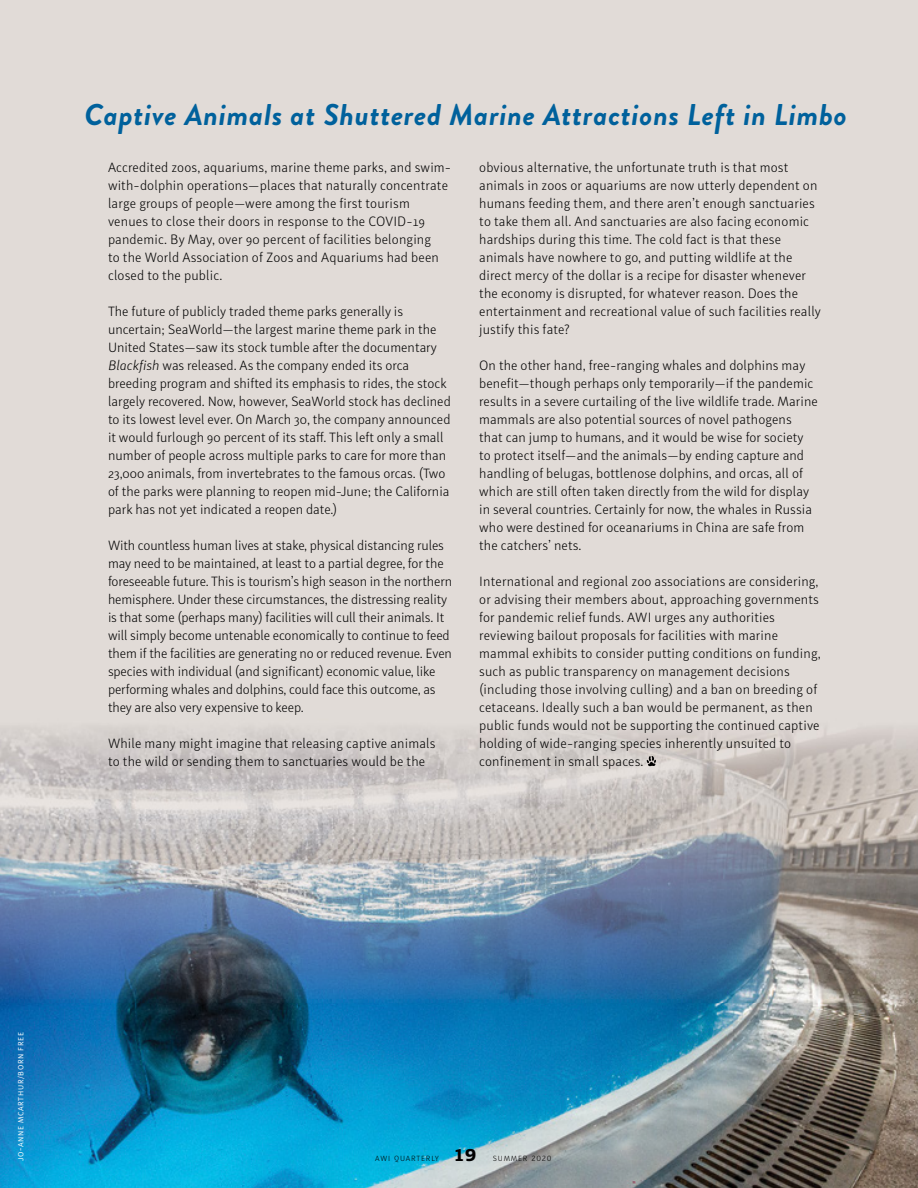
<style>
.page{position:relative;width:918px;height:1188px;background:#fff}
.page>*{position:absolute;margin:0;border:0;box-sizing:border-box;transform-origin:0 0}
.t1{font:italic 700 30px "Brandon Grotesque";letter-spacing:.025em;color:#00619c}
.t2{font:300 13.5px/18px "Submariner";letter-spacing:.005em;color:#000}
.t3{font:7.5px "Submariner";letter-spacing:.085em;color:#fff}
.t4{font:300 7.5px "Submariner";letter-spacing:.11em;color:#000}
.s1{font-style:italic}
.s2{font-family:"Cabrito Ext Ex B";font-weight:400;font-size:16.5px}
</style>
<div class="page">
<div style="left:0;top:0;width:918px;height:1002px;background:#e1dbd7"></div>
<img style="left:0;top:728px;width:918px;height:460px">
<svg style="left:647px;top:756px;width:9px;height:10px"></svg>
<h1 class="t1" style="left:84px;top:93px;width:764px">Captive Animals at Shuttered Marine Attractions Left in Limbo</h1>
<p class="t2" style="left:108px;top:158px;width:345px">Accredited zoos, aquariums, marine theme parks, and swim&shy;with-dolphin operations—places that naturally concentrate large groups of people—were among the first tourism venues to close their doors in response to the COVID-19 pandemic. By May, over 90 percent of facilities belonging<br>to the World Association of Zoos and Aquariums had been closed to the public.</p>
<p class="t2" style="left:108px;top:302px;width:344px">The future of publicly traded theme parks generally is uncertain; SeaWorld—the largest marine theme park in the United States—saw its stock tumble after the documentary <span class="s1">Blackfish</span> was released. As the company ended its orca breeding program and shifted its emphasis to rides, the stock largely recovered. Now, however, SeaWorld stock has declined to its lowest level ever. On March 30, the company announced it would furlough 90 percent of its staff. This left only a small number of people across multiple parks to care for more than 23,000 animals, from invertebrates to the famous orcas. (Two of the parks were planning to reopen mid-June; the California park has not yet indicated a reopen date.)</p>
<p class="t2" style="left:108px;top:536px;width:346px">With countless human lives at stake, physical distancing rules may need to be maintained, at least to a partial degree, for the foreseeable future. This is tourism’s high season in the northern hemisphere. Under these circumstances, the distressing reality is that some (perhaps many) facilities will cull their animals. It will simply become untenable economically to continue to feed them if the facilities are generating no or reduced revenue. Even species with individual (and significant) economic value, like performing whales and dolphins, could face this outcome, as they are also very expensive to keep.</p>
<p class="t2" style="left:108px;top:734px;width:329px">While many might imagine that releasing captive animals to the wild or sending them to sanctuaries would be the</p>
<p class="t2" style="left:479px;top:158px;width:343px">obvious alternative, the unfortunate truth is that most animals in zoos or aquariums are now utterly dependent on humans feeding them, and there aren’t enough sanctuaries to take them all. And sanctuaries are also facing economic hardships during this time. The cold fact is that these animals have nowhere to go, and putting wildlife at the direct mercy of the dollar is a recipe for disaster whenever the economy is disrupted, for whatever reason. Does the entertainment and recreational value of such facilities really justify this fate?</p>
<p class="t2" style="left:479px;top:356px;width:340px">On the other hand, free-ranging whales and dolphins may benefit—though perhaps only temporarily—if the pandemic results in a severe curtailing of the live wildlife trade. Marine mammals are also potential sources of novel pathogens that can jump to humans, and it would be wise for society to protect itself—and the animals—by ending capture and handling of belugas, bottlenose dolphins, and orcas, all of which are still often taken directly from the wild for display in several countries. Certainly for now, the whales in Russia who were destined for oceanariums in China are safe from the catchers’ nets.</p>
<p class="t2" style="left:479px;top:572px;width:343px">International and regional zoo associations are considering, or advising their members about, approaching governments for pandemic relief funds. AWI urges any authorities reviewing bailout proposals for facilities with marine mammal exhibits to consider putting conditions on funding, such as public transparency on management decisions (including those involving culling) and a ban on breeding of cetaceans. Ideally such a ban would be permanent, as then public funds would not be supporting the continued captive holding of wide-ranging species inherently unsuited to confinement in small spaces.</p>
<p class="t3" style="left:16px;top:1161px;width:130px;rotate:-90deg">JO-ANNE MCARTHUR/BORN FREE</p>
<p class="t4" style="left:375px;top:1153px;width:178px">AWI QUARTERLY <span class="s2">19</span> SUMMER 2020</p>
</div>
